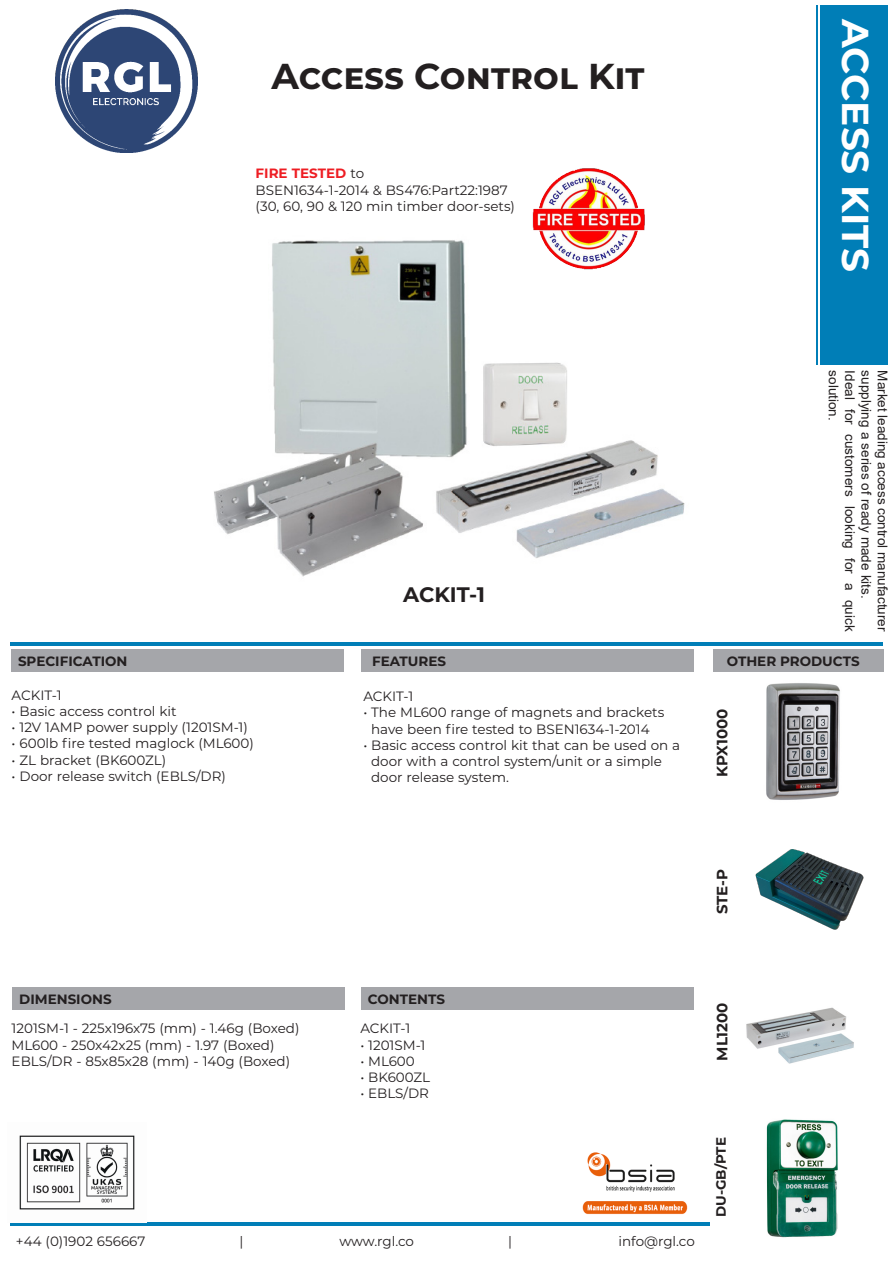
<style>
.page{position:relative;width:893px;height:1263px;background:#fff}
.page>*{position:absolute;margin:0;border:0;box-sizing:border-box;transform-origin:0 0}
.t1{font:700 37.5px "Montserrat";color:#fff}
.t2{font:700 36px "Montserrat";color:#231f20}
.t3{font:700 21px "Montserrat";color:#231f20}
.t4{font:700 15px "Montserrat";color:#231f20}
.t5{font:13.5px "Montserrat";color:#231f20}
.t6{font:13.5px "Arial";color:#231f20}
.t7{font:700 13.5px "Montserrat";color:#231f20}
.t8{font:700 13.5px "Montserrat";color:#ee1d23}
.s1{font-weight:400;color:#231f20}
</style>
<div class="page">
<hr style="left:10px;top:642px;width:873px;height:4px;background:#007eb7">
<div style="left:12px;top:649px;width:332px;height:22px;background:#a5a6aa"></div>
<div style="left:820px;top:5px;width:68px;height:360px;background:#007eb7"></div>
<img style="left:55px;top:9px;width:143px;height:143px">
<img style="left:214px;top:240px;width:471px;height:337px">
<img style="left:733px;top:671px;width:138px;height:259px">
<img style="left:746px;top:1007px;width:108px;height:57px">
<img style="left:766px;top:1119px;width:72px;height:119px">
<div style="left:362px;top:649px;width:332px;height:22px;background:#a5a6aa"></div>
<div style="left:713px;top:649px;width:171px;height:22px;background:#a5a6aa"></div>
<div style="left:13px;top:987px;width:332px;height:22px;background:#a5a6aa"></div>
<hr style="left:10px;top:1222px;width:700px;height:4px;background:#007eb7">
<div style="left:361px;top:987px;width:333px;height:22px;background:#a5a6aa"></div>
<hr style="left:816px;top:5px;width:2px;height:360px;background:#007eb7">
<img style="left:582px;top:1152px;width:106px;height:63px">
<img style="left:532px;top:168px;width:115px;height:105px">
<img style="left:19px;top:1135px;width:116px;height:75px">
<p class="t7" style="left:18px;top:652px;width:111px">SPECIFICATION</p>
<p class="t2" style="left:272px;top:50px;width:375px">Access Control Kit</p>
<p class="t8" style="left:256px;top:164px;width:110px">FIRE TESTED <span class="s1">to</span></p>
<p class="t5" style="left:256px;top:180px;width:254px">BSEN1634-1-2014 &amp; BS476:Part22:1987</p>
<p class="t5" style="left:256px;top:197px;width:261px">(30, 60, 90 &amp; 120 min timber door-sets)</p>
<p class="t3" style="left:403px;top:579px;width:83px">ACKIT-1</p>
<p class="t1" style="left:882px;top:19px;width:255px;rotate:90deg">ACCESS KITS</p>
<p class="t6" style="left:843px;top:370px;width:52px;rotate:90deg">solution.</p>
<p class="t6" style="left:859px;top:370px;width:262px;rotate:90deg">Ideal for customers looking for a quick</p>
<p class="t6" style="left:875px;top:370px;width:230px;rotate:90deg">supplying a series of ready made kits.</p>
<p class="t6" style="left:892px;top:370px;width:263px;rotate:90deg">Market leading access control manufacturer</p>
<p class="t7" style="left:372px;top:652px;width:75px">FEATURES</p>
<p class="t7" style="left:727px;top:652px;width:134px">OTHER PRODUCTS</p>
<p class="t5" style="left:12px;top:685px;width:52px">ACKIT-1</p>
<p class="t5" style="left:12px;top:702px;width:166px">• Basic access control kit</p>
<p class="t5" style="left:12px;top:718px;width:238px">• 12V 1AMP power supply (1201SM-1)</p>
<p class="t5" style="left:12px;top:734px;width:244px">• 600lb fire tested maglock (ML600)</p>
<p class="t5" style="left:12px;top:751px;width:156px">• ZL bracket (BK600ZL)</p>
<p class="t5" style="left:12px;top:767px;width:216px">• Door release switch (EBLS/DR)</p>
<p class="t5" style="left:363px;top:687px;width:52px">ACKIT-1</p>
<p class="t5" style="left:363px;top:703px;width:303px">• The ML600 range of magnets and brackets</p>
<p class="t5" style="left:371px;top:719px;width:280px">have been fire tested to BSEN1634-1-2014</p>
<p class="t5" style="left:363px;top:736px;width:318px">• Basic access control kit that can be used on a</p>
<p class="t5" style="left:371px;top:752px;width:292px">door with a control system/unit or a simple</p>
<p class="t5" style="left:371px;top:768px;width:139px">door release system.</p>
<p class="t4" style="left:711px;top:777px;width:70px;rotate:-90deg">KPX1000</p>
<p class="t4" style="left:711px;top:914px;width:47px;rotate:-90deg">STE-P</p>
<p class="t7" style="left:19px;top:990px;width:94px">DIMENSIONS</p>
<p class="t5" style="left:12px;top:1019px;width:289px">1201SM-1 - 225x196x75 (mm) - 1.46g (Boxed)</p>
<p class="t5" style="left:12px;top:1035px;width:264px">ML600 - 250x42x25 (mm) - 1.97 (Boxed)</p>
<p class="t5" style="left:12px;top:1052px;width:280px">EBLS/DR - 85x85x28 (mm) - 140g (Boxed)</p>
<p class="t7" style="left:368px;top:990px;width:79px">CONTENTS</p>
<p class="t5" style="left:360px;top:1019px;width:52px">ACKIT-1</p>
<p class="t5" style="left:360px;top:1035px;width:67px">• 1201SM-1</p>
<p class="t5" style="left:360px;top:1052px;width:56px">• ML600</p>
<p class="t5" style="left:360px;top:1068px;width:71px">• BK600ZL</p>
<p class="t5" style="left:360px;top:1084px;width:70px">• EBLS/DR</p>
<p class="t5" style="left:16px;top:1232px;width:131px">+44 (0)1902 656667</p>
<p class="t5" style="left:240px;top:1232px;width:5px">|</p>
<p class="t5" style="left:339px;top:1232px;width:76px">www.rgl.co</p>
<p class="t5" style="left:508px;top:1232px;width:5px">|</p>
<p class="t5" style="left:618px;top:1232px;width:78px">info@rgl.co</p>
<p class="t4" style="left:711px;top:1060px;width:59px;rotate:-90deg">ML1200</p>
<p class="t7" style="left:711px;top:1217px;width:81px;rotate:-90deg">DU-GB/PTE</p>
</div>
